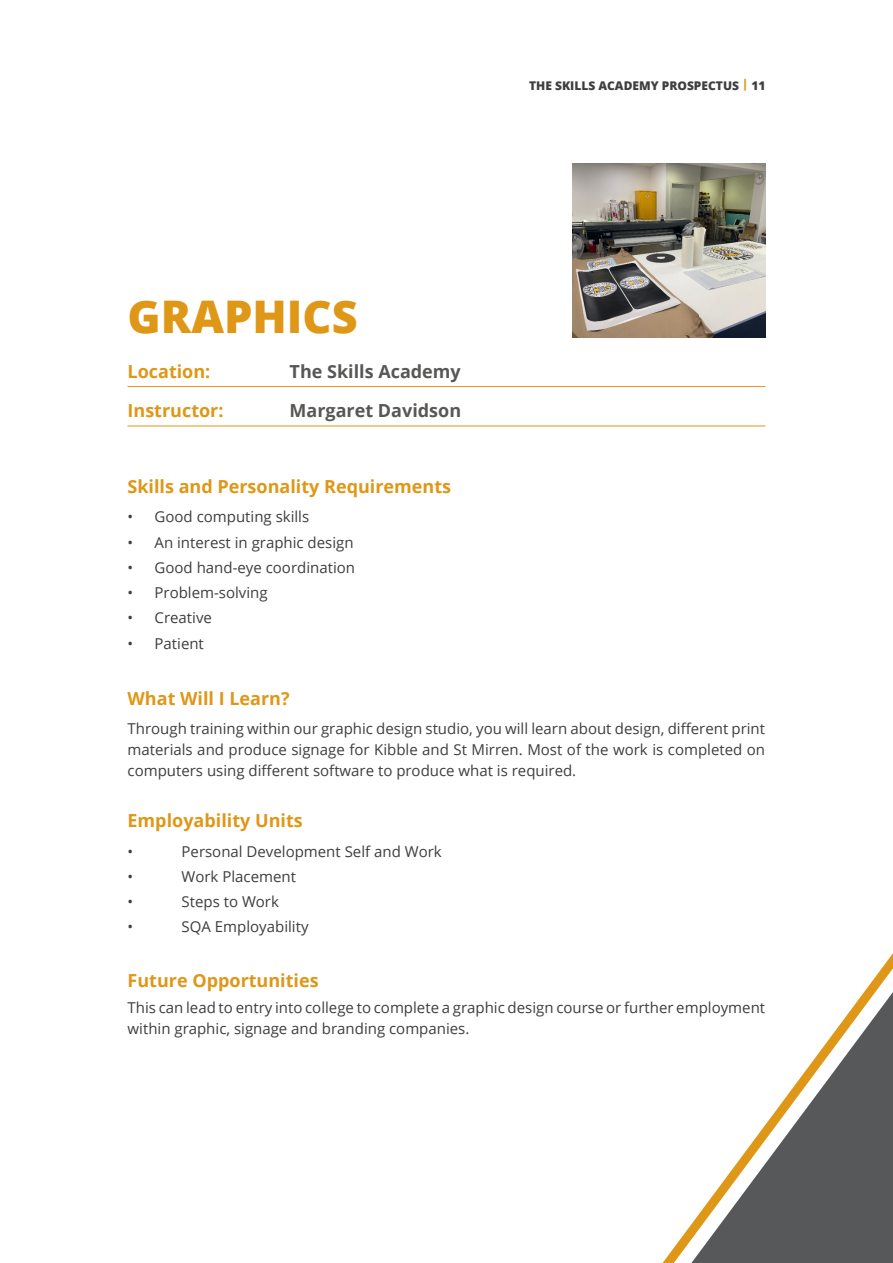
<style>
.page{position:relative;width:893px;height:1263px;background:#fff}
.page>*{position:absolute;margin:0;border:0;box-sizing:border-box;transform-origin:0 0}
.t1{font:800 45px "Open Sans";color:#df9717}
.SubHead{font:700 18px "Open Sans";color:#df9717}
.Paragraph_Style_3{font:700 18px "Open Sans";color:#575756}
.Paragraph_Style_3-2{font:700 18px "Open Sans";color:#df9717}
.BODY_COPY{font:700 18px "Open Sans";color:#df9717}
.BODY_COPY-2{font:15px/21px "Open Sans";color:#3e3e3f;text-align:justify}
.t2{font:800 12px "Open Sans";color:#3e3e3f}
.s1{color:#df9717}
</style>
<div class="page">
<hr style="left:128px;top:386px;width:637px;height:1px;background:#df9717">
<hr style="left:128px;top:426px;width:637px;height:1px;background:#df9717">
<img style="left:572px;top:164px;width:193px;height:173px">
<svg style="left:691px;top:992px;width:202px;height:271px"></svg>
<p class="t2" style="left:529px;top:76px;width:238px">THE SKILLS ACADEMY PROSPECTUS <span class="s1">|</span> 11</p>
<p class="t1" style="left:128px;top:283px;width:232px">GRAPHICS</p>
<p class="Paragraph_Style_3-2" style="left:128px;top:358px;width:84px">Location:</p>
<p class="Paragraph_Style_3" style="left:290px;top:358px;width:173px">The Skills Academy</p>
<p class="Paragraph_Style_3-2" style="left:128px;top:398px;width:98px">Instructor:</p>
<p class="Paragraph_Style_3" style="left:290px;top:398px;width:173px">Margaret Davidson</p>
<p class="SubHead" style="left:128px;top:474px;width:325px">Skills and Personality Requirements</p>
<p class="BODY_COPY-2" style="left:128px;top:506px;width:183px">• Good computing skills</p>
<p class="BODY_COPY-2" style="left:128px;top:531px;width:228px">• An interest in graphic design</p>
<p class="BODY_COPY-2" style="left:128px;top:557px;width:229px">• Good hand-eye coordination</p>
<p class="BODY_COPY-2" style="left:128px;top:582px;width:142px">• Problem-solving</p>
<p class="BODY_COPY-2" style="left:128px;top:607px;width:86px">• Creative</p>
<p class="BODY_COPY-2" style="left:128px;top:632px;width:78px">• Patient</p>
<p class="SubHead" style="left:128px;top:686px;width:164px">What Will I Learn?</p>
<p class="BODY_COPY-2" style="left:128px;top:718px;width:639px">Through training within our graphic design studio, you will learn about design, different print materials and produce signage for Kibble and St Mirren. Most of the work is completed on computers using different software to produce what is required.</p>
<p class="SubHead" style="left:128px;top:808px;width:177px">Employability Units</p>
<p class="BODY_COPY-2" style="left:128px;top:840px;width:7px">•</p>
<p class="BODY_COPY-2" style="left:182px;top:840px;width:262px">Personal Development Self and Work</p>
<p class="BODY_COPY-2" style="left:128px;top:866px;width:7px">•</p>
<p class="BODY_COPY-2" style="left:182px;top:866px;width:116px">Work Placement</p>
<p class="BODY_COPY-2" style="left:128px;top:891px;width:7px">•</p>
<p class="BODY_COPY-2" style="left:182px;top:891px;width:99px">Steps to Work</p>
<p class="BODY_COPY-2" style="left:128px;top:916px;width:7px">•</p>
<p class="BODY_COPY-2" style="left:182px;top:916px;width:128px">SQA Employability</p>
<p class="BODY_COPY" style="left:128px;top:968px;width:193px">Future Opportunities</p>
<p class="BODY_COPY-2" style="left:128px;top:996px;width:639px">This can lead to entry into college to complete a graphic design course or further employment within graphic, signage and branding companies.</p>
</div>
